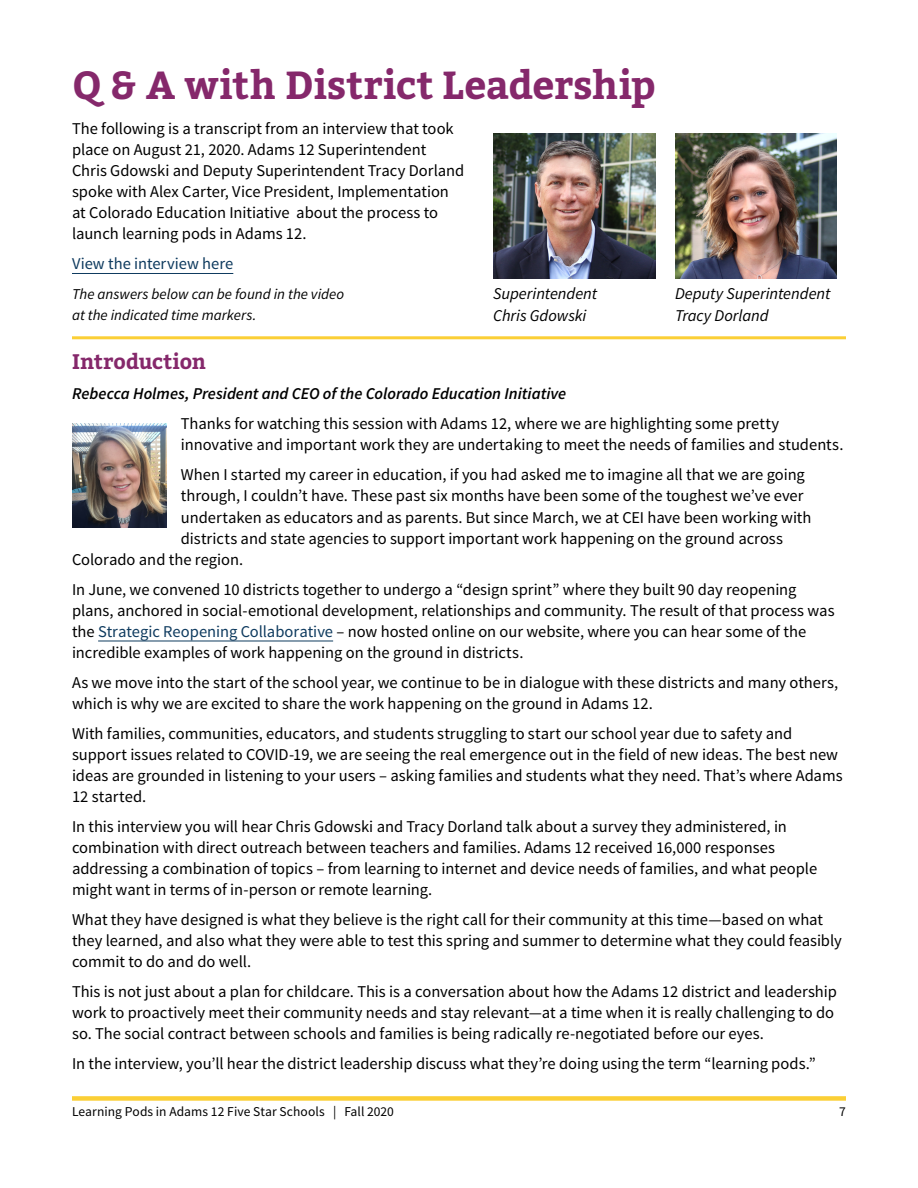
<style>
.page{position:relative;width:918px;height:1188px;background:#fff}
.page>*{position:absolute;margin:0;border:0;box-sizing:border-box;transform-origin:0 0}
.t1{font:700 39px "Bitter";letter-spacing:-.005em;color:#85286b}
.t2{font:700 21px "Bitter";color:#85286b}
.t3{font:16.5px/21px "Source Sans Pro";color:#000}
.t4{font:italic 600 16.5px "Source Sans Pro";color:#000}
.t5{font:italic 16.5px/22.5px "Source Sans Pro";letter-spacing:-.005em;color:#000}
.t6{font:16.5px "Source Sans Pro";color:#0f3b5f}
.t7{font:italic 15px/21px "Source Sans Pro";color:#000}
.t8{font:13.5px "Source Sans Pro";letter-spacing:.005em;color:#000}
.s1{color:#0f3b5f}
</style>
<div class="page">
<div style="left:72px;top:1096px;width:774px;height:5px;background:#fbcf36"></div>
<hr style="left:72px;top:273px;width:161px;height:1px;background:#0f3b5f">
<hr style="left:98px;top:641px;width:235px;height:1px;background:#0f3b5f">
<img style="left:493px;top:133px;width:162px;height:146px">
<img style="left:675px;top:133px;width:162px;height:146px">
<hr style="left:72px;top:336px;width:774px;height:3px;background:#fbcf36">
<img style="left:73px;top:423px;width:94px;height:105px">
<h1 class="t1" style="left:72px;top:62px;width:585px">Q &amp; A with District Leadership</h1>
<p class="t3" style="left:72px;top:118px;width:394px">The following is a transcript from an interview that took place on August 21, 2020. Adams 12 Superintendent Chris Gdowski and Deputy Superintendent Tracy Dorland spoke with Alex Carter, Vice President, Implementation at Colorado Education Initiative about the process to launch learning pods in Adams 12.</p>
<p class="t6" style="left:72px;top:253px;width:163px">View the interview here</p>
<p class="t7" style="left:72px;top:284px;width:274px">The answers below can be found in the video at the indicated time markers.</p>
<p class="t2" style="left:72px;top:349px;width:136px">Introduction</p>
<p class="t4" style="left:72px;top:384px;width:496px">Rebecca Holmes, President and CEO of the Colorado Education Initiative</p>
<p class="t3" style="left:181px;top:414px;width:664px">Thanks for watching this session with Adams 12, where we are highlighting some pretty innovative and important work they are undertaking to meet the needs of families and students.</p>
<p class="t3" style="left:181px;top:465px;width:626px">When I started my career in education, if you had asked me to imagine all that we are going</p>
<p class="t3" style="left:181px;top:486px;width:624px">through, I couldn’t have. These past six months have been some of the toughest we’ve ever</p>
<p class="t3" style="left:181px;top:507px;width:632px">undertaken as educators and as parents. But since March, we at CEI have been working with</p>
<p class="t3" style="left:181px;top:528px;width:604px">districts and state agencies to support important work happening on the ground across</p>
<p class="t3" style="left:72px;top:549px;width:173px">Colorado and the region.</p>
<p class="t3" style="left:72px;top:579px;width:764px">In June, we convened 10 districts together to undergo a “design sprint” where they built 90 day reopening plans, anchored in social-emotional development, relationships and community. The result of that process was the <span class="s1">Strategic Reopening Collaborative</span> – now hosted online on our website, where you can hear some of the incredible examples of work happening on the ground in districts.</p>
<p class="t3" style="left:72px;top:672px;width:768px">As we move into the start of the school year, we continue to be in dialogue with these districts and many others, which is why we are excited to share the work happening on the ground in Adams 12.</p>
<p class="t3" style="left:72px;top:723px;width:772px">With families, communities, educators, and students struggling to start our school year due to safety and support issues related to COVID-19, we are seeing the real emergence out in the field of new ideas. The best new ideas are grounded in listening to your users – asking families and students what they need. That’s where Adams 12 started.</p>
<p class="t3" style="left:72px;top:816px;width:747px">In this interview you will hear Chris Gdowski and Tracy Dorland talk about a survey they administered, in combination with direct outreach between teachers and families. Adams 12 received 16,000 responses addressing a combination of topics – from learning to internet and device needs of families, and what people might want in terms of in-person or remote learning.</p>
<p class="t3" style="left:72px;top:909px;width:771px">What they have designed is what they believe is the right call for their community at this time—based on what they learned, and also what they were able to test this spring and summer to determine what they could feasibly commit to do and do well.</p>
<p class="t3" style="left:72px;top:981px;width:766px">This is not just about a plan for childcare. This is a conversation about how the Adams 12 district and leadership work to proactively meet their community needs and stay relevant—at a time when it is really challenging to do so. The social contract between schools and families is being radically re-negotiated before our eyes.</p>
<p class="t3" style="left:72px;top:1053px;width:745px">In the interview, you’ll hear the district leadership discuss what they’re doing using the term “learning pods.”</p>
<p class="t5" style="left:493px;top:282px;width:105px">Superintendent<br>Chris Gdowski</p>
<p class="t5" style="left:675px;top:282px;width:157px">Deputy Superintendent<br>Tracy Dorland</p>
<p class="t8" style="left:72px;top:1103px;width:324px">Learning Pods in Adams 12 Five Star Schools | Fall 2020</p>
<p class="t8" style="left:839px;top:1103px;width:8px">7</p>
</div>
